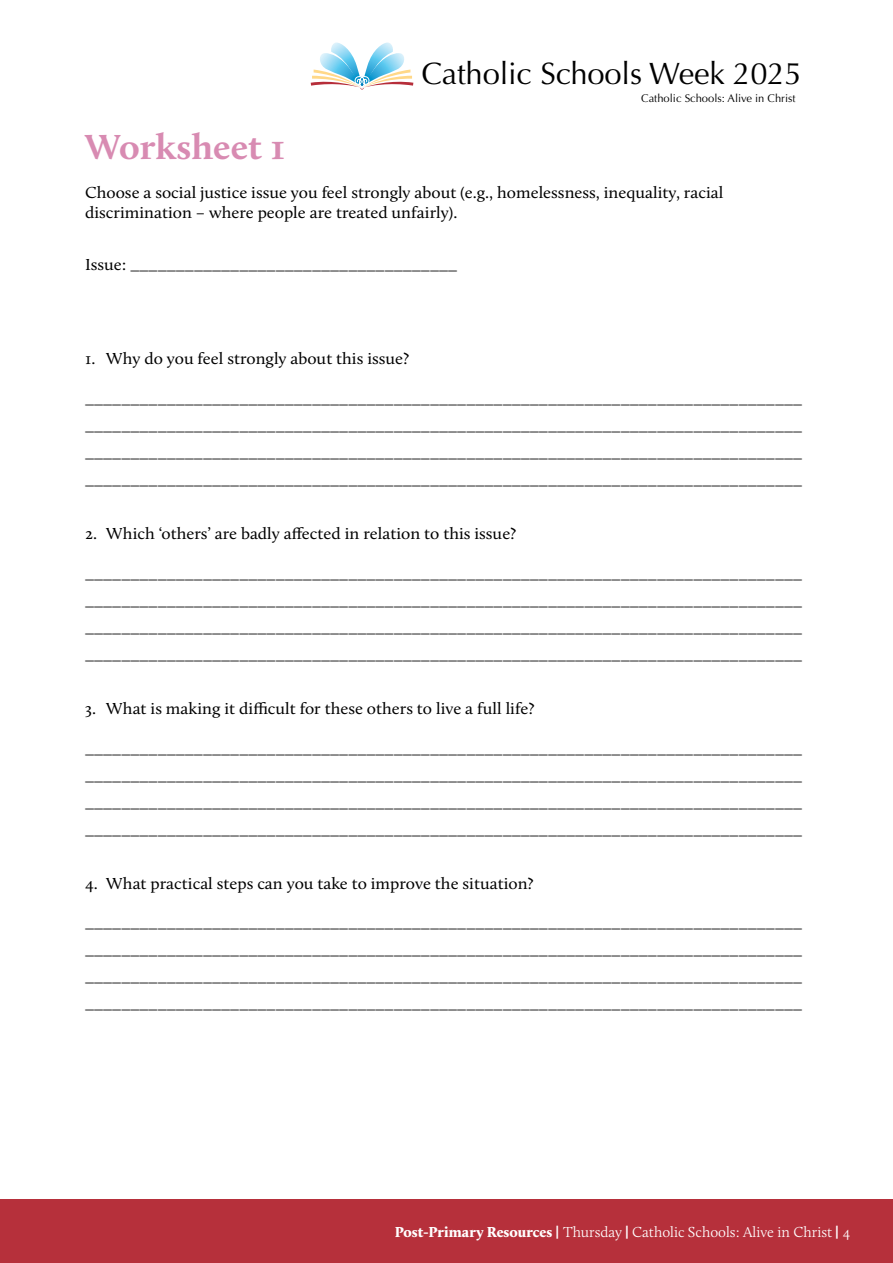
<style>
.page{position:relative;width:893px;height:1263px;background:#fff}
.page>*{position:absolute;margin:0;border:0;box-sizing:border-box;transform-origin:0 0}
.t1{font:700 36px "Calluna";color:#d88bb2;scale:1.05 1}
.t2{font:30.9px "Optima";letter-spacing:-.005em;color:#000}
.t3{font:16.5px/27px "Calluna";color:#000;text-align:justify;scale:1.05 1}
.t4{font:300 15px "Calluna";color:#fff}
.t5{font:11.1px "Optima";color:#000}
.s1{font-weight:900}
.s2{font-family:"Karmina";font-weight:700}
</style>
<div class="page">
<div style="left:0;top:1199px;width:893px;height:64px;background:#b6303b"></div>
<svg style="left:311px;top:43px;width:102px;height:47px"></svg>
<h2 class="t2" style="left:421px;top:56px;width:382px">Catholic Schools Week 2025</h2>
<p class="t5" style="left:641px;top:92px;width:156px">Catholic Schools: Alive in Christ</p>
<h1 class="t1" style="left:85px;top:125px;width:192px">Worksheet 1</h1>
<p class="t3" style="left:85px;top:183px;width:609px;line-height:19.5px">Choose a social justice issue you feel strongly about (e.g., homelessness, inequality, racial discrimination – where people are treated unfairly).</p>
<p class="t3" style="left:85px;top:251px;width:356px">Issue: ____________________________________</p>
<p class="t3" style="left:85px;top:345px;width:310px">1. Why do you feel strongly about this issue?</p>
<p class="t3" style="left:85px;top:385px;width:685px">_______________________________________________________________________________ _______________________________________________________________________________ _______________________________________________________________________________ _______________________________________________________________________________</p>
<p class="t3" style="left:85px;top:520px;width:412px">2. Which ‘others’ are badly affected in relation to this issue?</p>
<p class="t3" style="left:85px;top:559px;width:685px">_______________________________________________________________________________ _______________________________________________________________________________ _______________________________________________________________________________ _______________________________________________________________________________</p>
<p class="t3" style="left:85px;top:694px;width:429px">3. What is making it difficult for these others to live a full life?</p>
<p class="t3" style="left:85px;top:734px;width:685px">_______________________________________________________________________________ _______________________________________________________________________________ _______________________________________________________________________________ _______________________________________________________________________________</p>
<p class="t3" style="left:85px;top:869px;width:429px">4. What practical steps can you take to improve the situation?</p>
<p class="t3" style="left:85px;top:909px;width:685px">_______________________________________________________________________________ _______________________________________________________________________________ _______________________________________________________________________________ _______________________________________________________________________________</p>
<p class="t4" style="left:395px;top:1223px;width:457px"><span class="s1">Post-Primary Resources</span> <span class="s2">|</span> Thursday <span class="s2">|</span> Catholic Schools: Alive in Christ <span class="s2">|</span> 4</p>
</div>
